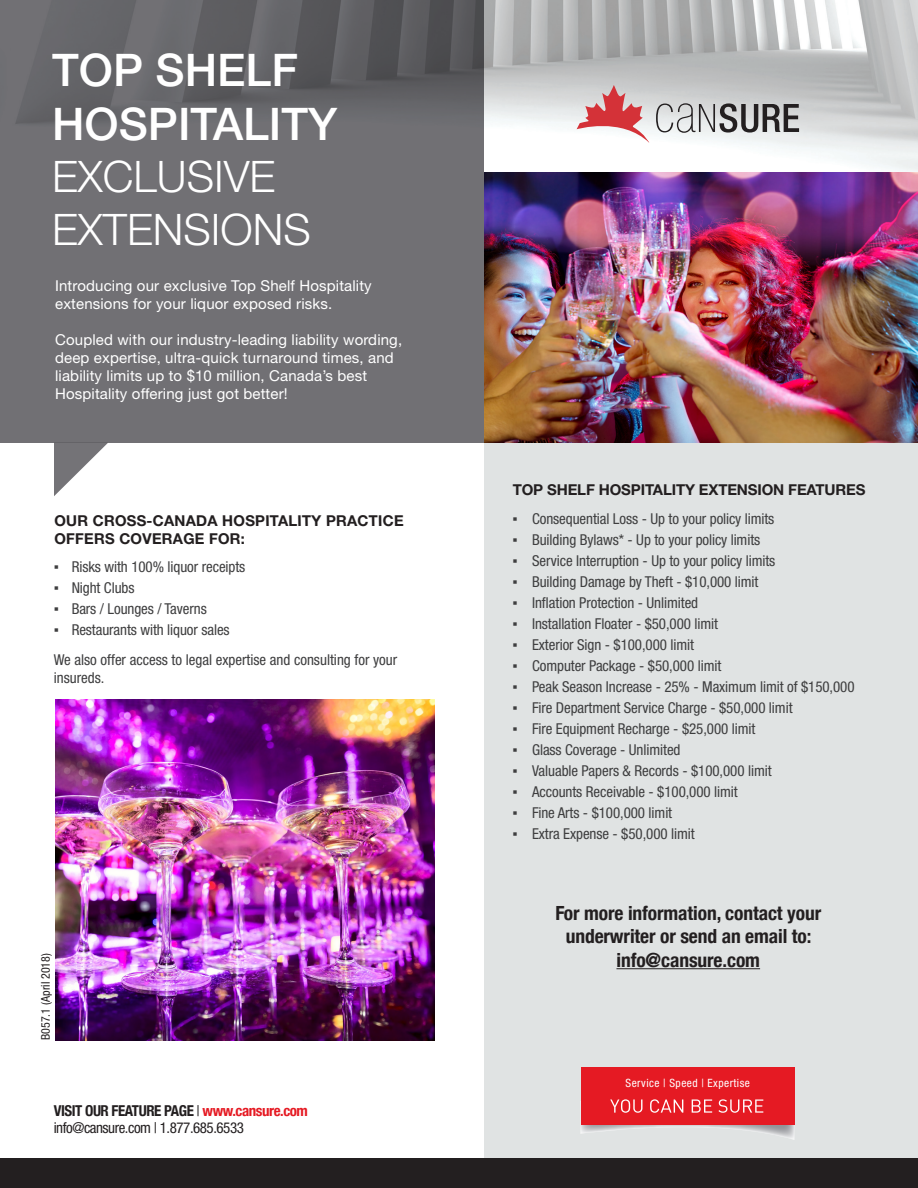
<style>
.page{position:relative;width:918px;height:1188px;background:#fff}
.page>*{position:absolute;margin:0;border:0;box-sizing:border-box;transform-origin:0 0}
.t1{font:500 45px "Helvetica Neue LT Std";color:#fff}
.t2{font:300 43.5px/52.2px "Helvetica Neue LT Std";color:#fff}
.t3{font:700 condensed 19.5px/23.4px "Helvetica Neue";letter-spacing:-.005em;color:#231f20;text-align:center}
.t4{font:condensed 15px/18px "Helvetica Neue LT Std";letter-spacing:-.005em;color:#3e3e3f}
.t5{font:15px/18px "Helvetica Neue LT Std";letter-spacing:.01em;color:#fff}
.t6{font:700 15px/18px "Helvetica Neue LT Std";letter-spacing:.01em;color:#231f20}
.t7{font:700 15px "Helvetica Neue LT Std";letter-spacing:-.01em;color:#231f20}
.t8{font:700 condensed 15px "Helvetica Neue";letter-spacing:-.03em;color:#231f20}
.t9{font:condensed 15px "Helvetica Neue LT Std";letter-spacing:-.03em;color:#231f20}
.t10{font:condensed 12px "Helvetica Neue LT Std";color:#231f20}
.t11{font:condensed 11.4px "Helvetica Neue LT Std";letter-spacing:.04em;color:#fff}
.s1{font-family:"Arial Narrow";font-stretch:normal}
.s2{font-family:"Helvetica Neue LT Std";font-weight:400}
.s3{color:#e51a23}
</style>
<div class="page">
<div style="left:484px;top:443px;width:434px;height:716px;background:#e0e3e3"></div>
<img style="left:484px;top:0;width:434px;height:173px">
<div style="left:0;top:0;width:484px;height:443px;background:#717074"></div>
<svg style="left:577px;top:85px;width:72px;height:58px"></svg>
<svg style="left:656px;top:103px;width:143px;height:30px;background:#a1a2a2"></svg>
<div style="left:0;top:1159px;width:918px;height:29px;background:#231f20"></div>
<svg style="left:54px;top:443px;width:54px;height:53px"></svg>
<hr style="left:616px;top:968px;width:144px;height:1px;background:#231f20">
<img style="left:484px;top:173px;width:434px;height:270px">
<img style="left:55px;top:700px;width:379px;height:340px">
<img style="left:580px;top:1101px;width:214px;height:39px">
<div style="left:581px;top:1067px;width:213px;height:58px;background:#e51a23"></div>
<svg style="left:610px;top:1099px;width:153px;height:14px"></svg>
<p class="t1" style="left:52px;top:43px;width:247px">TOP SHELF</p>
<p class="t1" style="left:52px;top:97px;width:287px">HOSPITALITY</p>
<p class="t2" style="left:52px;top:150px;width:260px">EXCLUSIVE<br>EXTENSIONS</p>
<p class="t5" style="left:55px;top:277px;width:318px">Introducing our exclusive Top Shelf Hospitality extensions for your liquor exposed risks.</p>
<p class="t5" style="left:55px;top:331px;width:349px">Coupled with our industry-leading liability wording, deep expertise, ultra-quick turnaround times, and liability limits up to $10 million, Canada’s best Hospitality offering just got better!</p>
<p class="t6" style="left:54px;top:511px;width:351px">OUR CROSS-CANADA HOSPITALITY PRACTICE<br>OFFERS COVERAGE FOR:</p>
<p class="t4" style="left:54px;top:558px;width:193px"><span class="s1">▪</span> Risks with 100% liquor receipts</p>
<p class="t4" style="left:54px;top:579px;width:82px"><span class="s1">▪</span> Night Clubs</p>
<p class="t4" style="left:54px;top:600px;width:155px"><span class="s1">▪</span> Bars / Lounges / Taverns</p>
<p class="t4" style="left:54px;top:621px;width:178px"><span class="s1">▪</span> Restaurants with liquor sales</p>
<p class="t4" style="left:54px;top:651px;width:345px">We also offer access to legal expertise and consulting for your insureds.</p>
<p class="t10" style="left:39px;top:1040px;width:88px;rotate:-90deg">B057.1 (April 2018)</p>
<p class="t8" style="left:54px;top:1102px;width:256px">VISIT OUR FEATURE PAGE <span class="s2">|</span> <span class="s3">www.cansure.com</span></p>
<p class="t9" style="left:54px;top:1119px;width:192px">info@cansure.com | 1.877.685.6533</p>
<p class="t7" style="left:513px;top:480px;width:354px">TOP SHELF HOSPITALITY EXTENSION FEATURES</p>
<p class="t4" style="left:513px;top:510px;width:263px"><span class="s1">▪</span> Consequential Loss - Up to your policy limits</p>
<p class="t4" style="left:513px;top:531px;width:249px"><span class="s1">▪</span> Building Bylaws* - Up to your policy limits</p>
<p class="t4" style="left:513px;top:552px;width:264px"><span class="s1">▪</span> Service Interruption - Up to your policy limits</p>
<p class="t4" style="left:513px;top:573px;width:247px"><span class="s1">▪</span> Building Damage by Theft - $10,000 limit</p>
<p class="t4" style="left:513px;top:594px;width:187px"><span class="s1">▪</span> Inflation Protection - Unlimited</p>
<p class="t4" style="left:513px;top:615px;width:207px"><span class="s1">▪</span> Installation Floater - $50,000 limit</p>
<p class="t4" style="left:513px;top:636px;width:183px"><span class="s1">▪</span> Exterior Sign - $100,000 limit</p>
<p class="t4" style="left:513px;top:657px;width:210px"><span class="s1">▪</span> Computer Package - $50,000 limit</p>
<p class="t4" style="left:513px;top:678px;width:344px"><span class="s1">▪</span> Peak Season Increase - 25% - Maximum limit of $150,000</p>
<p class="t4" style="left:513px;top:699px;width:282px"><span class="s1">▪</span> Fire Department Service Charge - $50,000 limit</p>
<p class="t4" style="left:513px;top:720px;width:244px"><span class="s1">▪</span> Fire Equipment Recharge - $25,000 limit</p>
<p class="t4" style="left:513px;top:741px;width:169px"><span class="s1">▪</span> Glass Coverage - Unlimited</p>
<p class="t4" style="left:513px;top:762px;width:261px"><span class="s1">▪</span> Valuable Papers &amp; Records - $100,000 limit</p>
<p class="t4" style="left:513px;top:783px;width:227px"><span class="s1">▪</span> Accounts Receivable - $100,000 limit</p>
<p class="t4" style="left:513px;top:804px;width:161px"><span class="s1">▪</span> Fine Arts - $100,000 limit</p>
<p class="t4" style="left:513px;top:825px;width:184px"><span class="s1">▪</span> Extra Expense - $50,000 limit</p>
<p class="t3" style="left:555px;top:901px;width:267px">For more information, contact your underwriter or send an email to:</p>
<p class="t3" style="left:616px;top:948px;width:145px">info@cansure.com</p>
<p class="t11" style="left:625px;top:1077px;width:126px">Service | Speed | Expertise</p>
</div>
